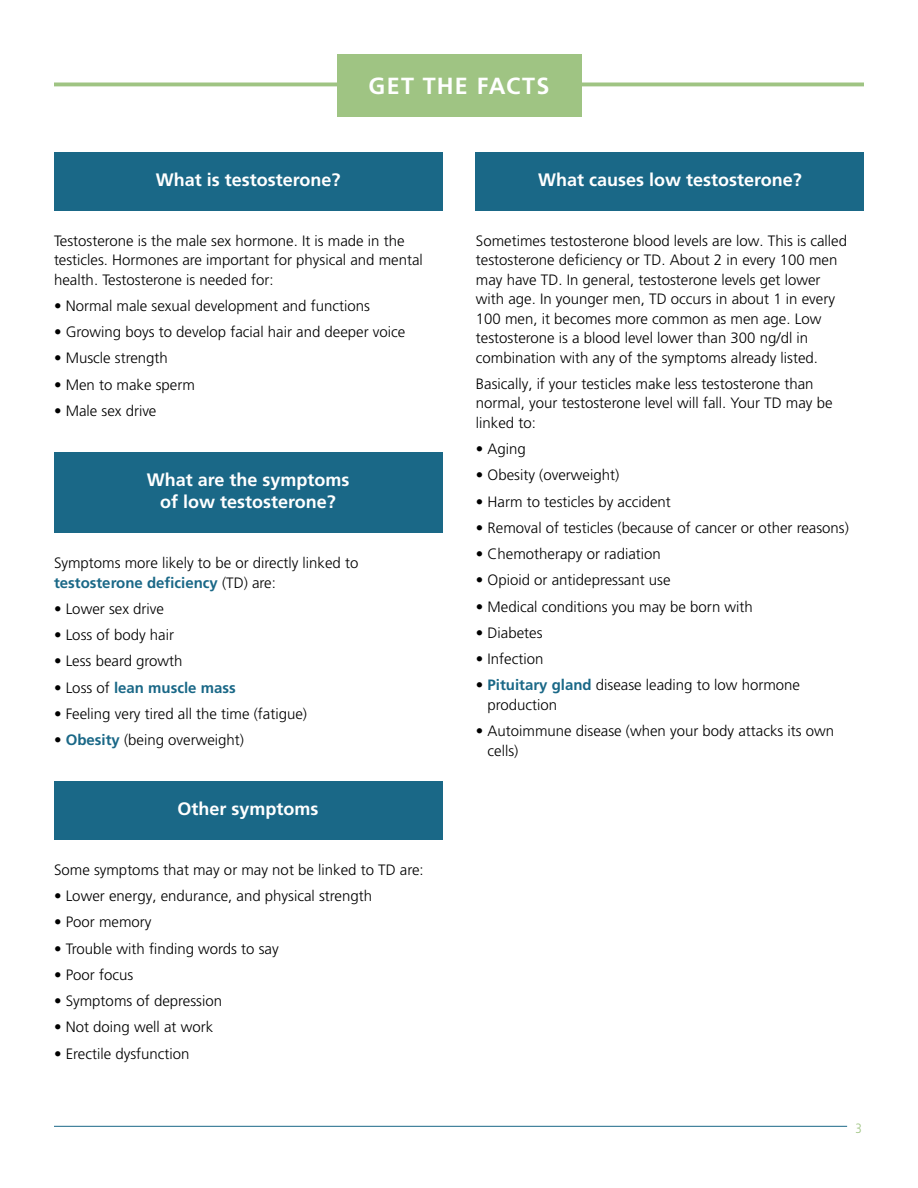
<style>
.page{position:relative;width:918px;height:1188px;background:#fff}
.page>*{position:absolute;margin:0;border:0;box-sizing:border-box;transform-origin:0 0}
.t1{font:700 23.4px "Frutiger LT Pro";letter-spacing:.05em;color:#fff}
.t2{font:700 18px/22.5px "Frutiger LT Pro";color:#fff;text-align:center}
.t3{font:300 15px/19.5px "Frutiger LT Pro";color:#000}
.t4{font:700 15px "Frutiger LT Pro";color:#1a6887}
.t5{font:300 condensed 13.5px "Frutiger LT Pro";color:#9fc483}
.s1{font-weight:700;color:#1a6887}
.s2{font-weight:300;color:#000}
</style>
<div class="page">
<hr style="left:54px;top:1126px;width:793px;height:1px;background:#1a6887">
<div style="left:54px;top:152px;width:388px;height:58px;background:#1a6887"></div>
<div style="left:54px;top:452px;width:388px;height:81px;background:#1a6887"></div>
<div style="left:54px;top:781px;width:388px;height:59px;background:#1a6887"></div>
<div style="left:476px;top:152px;width:388px;height:58px;background:#1a6887"></div>
<hr style="left:54px;top:83px;width:810px;height:3px;background:#9fc483">
<div style="left:337px;top:54px;width:244px;height:62px;background:#9fc483"></div>
<h1 class="t1" style="left:369px;top:72px;width:182px">GET THE FACTS</h1>
<p class="t2" style="left:156px;top:168px;width:186px">What is testosterone?</p>
<p class="t2" style="left:538px;top:168px;width:265px">What causes low testosterone?</p>
<p class="t3" style="left:54px;top:231px;width:370px">Testosterone is the male sex hormone. It is made in the testicles. Hormones are important for physical and mental health. Testosterone is needed for:</p>
<p class="t3" style="left:54px;top:296px;width:317px">• Normal male sexual development and functions</p>
<p class="t3" style="left:54px;top:322px;width:353px">• Growing boys to develop facial hair and deeper voice</p>
<p class="t3" style="left:54px;top:349px;width:115px">• Muscle strength</p>
<p class="t3" style="left:54px;top:375px;width:142px">• Men to make sperm</p>
<p class="t3" style="left:54px;top:401px;width:104px">• Male sex drive</p>
<p class="t2" style="left:147px;top:468px;width:204px">What are the symptoms of low testosterone?</p>
<p class="t3" style="left:54px;top:553px;width:306px">Symptoms more likely to be or directly linked to <span class="s1">testosterone deficiency</span> (TD) are:</p>
<p class="t3" style="left:54px;top:599px;width:111px">• Lower sex drive</p>
<p class="t3" style="left:54px;top:625px;width:122px">• Loss of body hair</p>
<p class="t3" style="left:54px;top:652px;width:130px">• Less beard growth</p>
<p class="t4" style="left:54px;top:679px;width:183px"><span class="s2">• Loss of</span> lean muscle mass</p>
<p class="t3" style="left:54px;top:704px;width:255px">• Feeling very tired all the time (fatigue)</p>
<p class="t3" style="left:54px;top:730px;width:192px">• <span class="s1">Obesity</span> (being overweight)</p>
<p class="t2" style="left:178px;top:798px;width:143px">Other symptoms</p>
<p class="t3" style="left:54px;top:860px;width:371px">Some symptoms that may or may not be linked to TD are:</p>
<p class="t3" style="left:54px;top:886px;width:320px">• Lower energy, endurance, and physical strength</p>
<p class="t3" style="left:54px;top:913px;width:99px">• Poor memory</p>
<p class="t3" style="left:54px;top:939px;width:226px">• Trouble with finding words to say</p>
<p class="t3" style="left:54px;top:965px;width:81px">• Poor focus</p>
<p class="t3" style="left:54px;top:991px;width:170px">• Symptoms of depression</p>
<p class="t3" style="left:54px;top:1018px;width:161px">• Not doing well at work</p>
<p class="t3" style="left:54px;top:1044px;width:137px">• Erectile dysfunction</p>
<p class="t3" style="left:476px;top:231px;width:373px">Sometimes testosterone blood levels are low. This is called testosterone deficiency or TD. About 2 in every 100 men may have TD. In general, testosterone levels get lower with age. In younger men, TD occurs in about 1 in every 100 men, it becomes more common as men age. Low testosterone is a blood level lower than 300 ng/dl in combination with any of the symptoms already listed.</p>
<p class="t3" style="left:476px;top:374px;width:358px">Basically, if your testicles make less testosterone than normal, your testosterone level will fall. Your TD may be linked to:</p>
<p class="t3" style="left:476px;top:439px;width:52px">• Aging</p>
<p class="t3" style="left:476px;top:466px;width:145px">• Obesity (overweight)</p>
<p class="t3" style="left:476px;top:492px;width:196px">• Harm to testicles by accident</p>
<p class="t3" style="left:476px;top:518px;width:375px">• Removal of testicles (because of cancer or other reasons)</p>
<p class="t3" style="left:476px;top:544px;width:187px">• Chemotherapy or radiation</p>
<p class="t3" style="left:476px;top:571px;width:196px">• Opioid or antidepressant use</p>
<p class="t3" style="left:476px;top:597px;width:278px">• Medical conditions you may be born with</p>
<p class="t3" style="left:476px;top:623px;width:68px">• Diabetes</p>
<p class="t3" style="left:476px;top:649px;width:69px">• Infection</p>
<p class="t3" style="left:488px;top:676px;width:314px;text-indent:-12px">• <span class="s1">Pituitary gland</span> disease leading to low hormone production</p>
<p class="t3" style="left:488px;top:721px;width:348px;text-indent:-12px">• Autoimmune disease (when your body attacks its own cells)</p>
<p class="t5" style="left:856px;top:1120px;width:8px">3</p>
</div>
